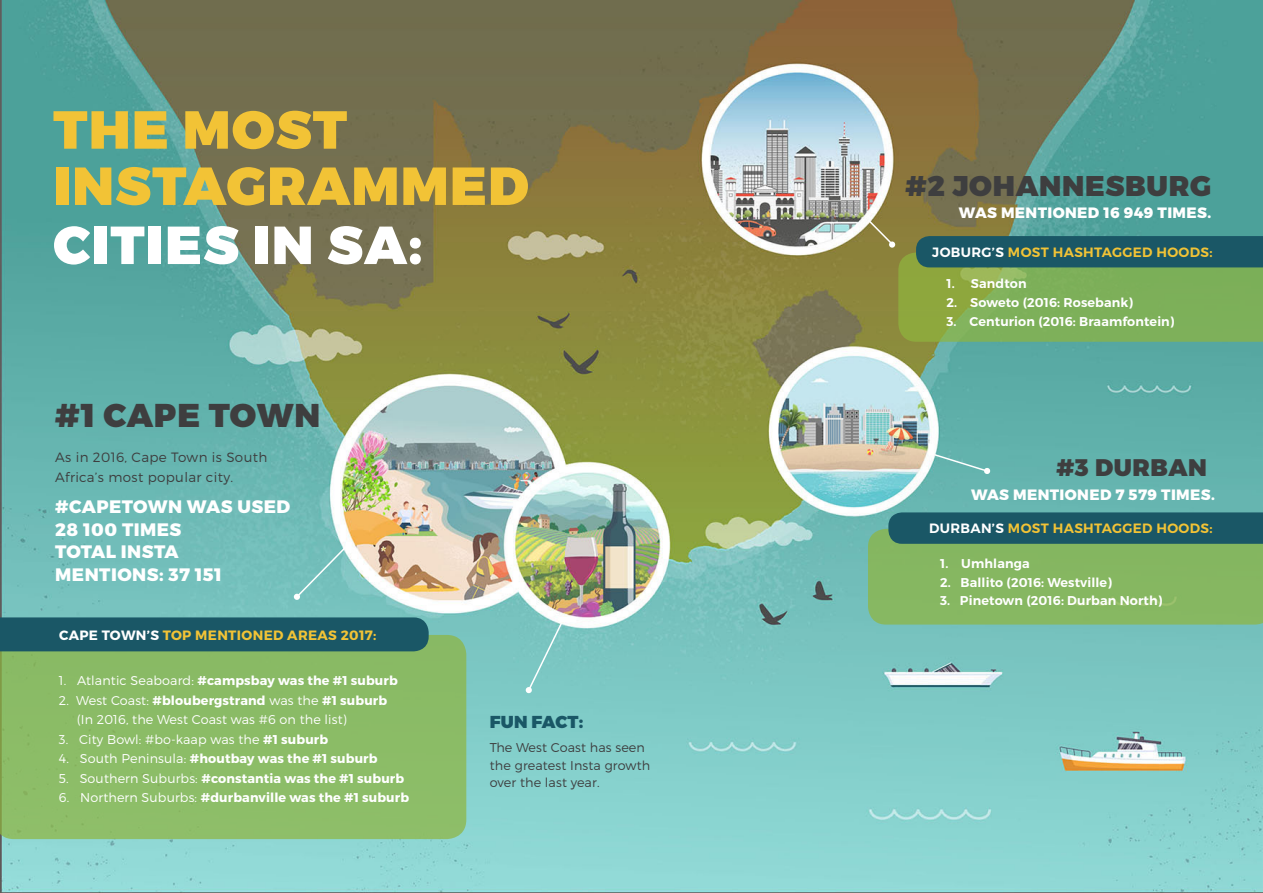
<style>
.page{position:relative;width:1263px;height:893px;background:#fff}
.page>*{position:absolute;margin:0;border:0;box-sizing:border-box;transform-origin:0 0}
.t1{font:900 53.4px "Montserrat";letter-spacing:.025em;color:#f2c336}
.t2{font:900 53.4px "Montserrat";letter-spacing:.025em;color:#fff}
.t3{font:900 33px "Montserrat";letter-spacing:.02em;color:#3e3e3f}
.t4{font:900 28.5px "Montserrat";letter-spacing:.025em;color:#3e3e3f}
.t5{font:900 24px "Montserrat";letter-spacing:.025em;color:#3e3e3f}
.t6{font:800 18px "Montserrat";letter-spacing:.025em;color:#fff}
.t7{font:900 17.25px "Montserrat";letter-spacing:.01em;color:#1a5766}
.t8{font:800 15px "Montserrat";letter-spacing:.025em;color:#fff}
.t9{font:600 13.5px "Montserrat";letter-spacing:.025em;color:#f2c336}
.t10{font:300 13.5px "Montserrat";letter-spacing:.025em;color:#3e3e3f}
.t11{font:700 13.5px "Montserrat";letter-spacing:.025em;color:#f2c336}
.t12{font:700 12.75px "Montserrat";letter-spacing:.01em;color:#fff}
.t13{font:600 12.75px "Montserrat";letter-spacing:.01em;color:#fff}
.t14{font:300 12.75px "Montserrat";letter-spacing:.01em;color:#fff}
.t15{font:300 12.75px "Montserrat";letter-spacing:.01em;color:#3e3e3f}
.s1{color:#fff}
.s2{font-weight:300}
.s3{font-weight:700}
</style>
<div class="page">
<img style="left:0;top:0;width:1263px;height:893px">
<div style="left:0;top:635px;width:466px;height:204px;background:#8bbc66"></div>
<svg style="left:866px;top:218px;width:397px;height:124px;background:#67945b"></svg>
<svg style="left:868px;top:512px;width:395px;height:113px;background:#699d63"></svg>
<div style="left:0;top:617px;width:429px;height:34px;background:#1a5766"></div>
<svg style="left:525px;top:621px;width:38px;height:73px;background:#82c9c5"></svg>
<div style="left:889px;top:241px;width:6px;height:7px;background:#fff;border-radius:50%"></div>
<svg style="left:933px;top:453px;width:58px;height:21px"></svg>
<svg style="left:294px;top:545px;width:54px;height:55px;background:#7cc3bf"></svg>
<p class="t1" style="left:53px;top:96px;width:295px">THE MOST</p>
<p class="t1" style="left:53px;top:153px;width:477px">INSTAGRAMMED</p>
<p class="t2" style="left:53px;top:212px;width:371px">CITIES IN SA:</p>
<p class="t3" style="left:55px;top:394px;width:266px">#1 CAPE TOWN</p>
<p class="t10" style="left:55px;top:449px;width:213px">As in 2016, Cape Town is South</p>
<p class="t10" style="left:55px;top:469px;width:179px">Africa’s most popular city.</p>
<p class="t6" style="left:55px;top:496px;width:236px">#CAPETOWN WAS USED</p>
<p class="t6" style="left:55px;top:518px;width:128px">28 100 TIMES</p>
<p class="t6" style="left:55px;top:541px;width:125px">TOTAL INSTA</p>
<p class="t6" style="left:55px;top:563px;width:168px">MENTIONS: 37 151</p>
<p class="t11" style="left:59px;top:627px;width:319px"><span class="s1">CAPE TOWN’S</span> TOP MENTIONED AREAS 2017:</p>
<p class="t12" style="left:59px;top:673px;width:340px"><span class="s2">1. Atlantic Seaboard:</span> #campsbay was the #1 suburb</p>
<p class="t12" style="left:59px;top:692px;width:330px"><span class="s2">2. West Coast:</span> #bloubergstrand <span class="s2">was the</span> #1 suburb</p>
<p class="t14" style="left:77px;top:712px;width:271px">(In 2016, the West Coast was #6 on the list)</p>
<p class="t14" style="left:59px;top:731px;width:271px">3. City Bowl: #bo-kaap was the <span class="s3">#1 suburb</span></p>
<p class="t12" style="left:59px;top:751px;width:320px"><span class="s2">4. South Peninsula:</span> #houtbay was the #1 suburb</p>
<p class="t12" style="left:59px;top:770px;width:347px"><span class="s2">5. Southern Suburbs:</span> #constantia was the #1 suburb</p>
<p class="t12" style="left:59px;top:790px;width:352px"><span class="s2">6. Northern Suburbs:</span> #durbanville was the #1 suburb</p>
<p class="t7" style="left:490px;top:711px;width:95px">FUN FACT:</p>
<p class="t15" style="left:490px;top:740px;width:157px">The West Coast has seen</p>
<p class="t15" style="left:490px;top:757px;width:162px">the greatest Insta growth</p>
<p class="t15" style="left:490px;top:775px;width:111px">over the last year.</p>
<p class="t4" style="left:906px;top:168px;width:307px">#2 JOHANNESBURG</p>
<p class="t8" style="left:959px;top:203px;width:254px">WAS MENTIONED 16 949 TIMES.</p>
<p class="t9" style="left:932px;top:244px;width:282px"><span class="s1">JOBURG’S</span> MOST HASHTAGGED HOODS:</p>
<p class="t13" style="left:946px;top:276px;width:82px">1. Sandton</p>
<p class="t13" style="left:946px;top:295px;width:188px">2. Soweto (2016: Rosebank)</p>
<p class="t13" style="left:946px;top:313px;width:229px">3. Centurion (2016: Braamfontein)</p>
<p class="t5" style="left:1056px;top:453px;width:152px">#3 DURBAN</p>
<p class="t8" style="left:971px;top:486px;width:245px">WAS MENTIONED 7 579 TIMES.</p>
<p class="t9" style="left:929px;top:520px;width:285px"><span class="s1">DURBAN’S</span> MOST HASHTAGGED HOODS:</p>
<p class="t13" style="left:940px;top:555px;width:91px">1. Umhlanga</p>
<p class="t13" style="left:940px;top:574px;width:173px">2. Ballito (2016: Westville)</p>
<p class="t13" style="left:940px;top:593px;width:224px">3. Pinetown (2016: Durban North)</p>
</div>
